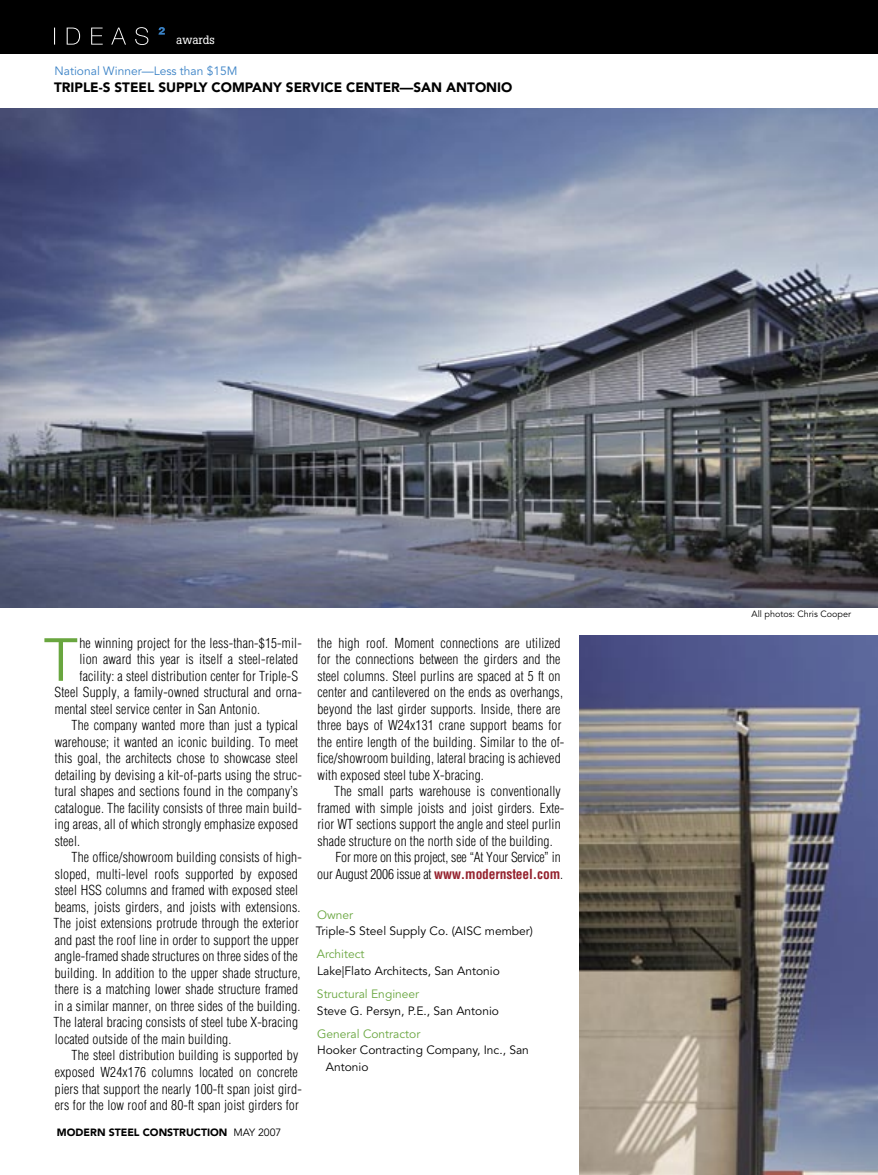
<style>
.page{position:relative;width:878px;height:1175px;background:#fff}
.page>*{position:absolute;margin:0;border:0;box-sizing:border-box;transform-origin:0 0}
.t1{font:60.15px "Avenir LT Std";color:#69a63f}
.t2{font:300 condensed 13.5px/16.5px "Helvetica";letter-spacing:.01em;color:#000}
.t3{font:300 condensed 13.5px "Helvetica";letter-spacing:-.01em;color:#000}
.t4{font:900 13.5px "Avenir LT Std";color:#000}
.t5{font:12px/16.5px "Avenir LT Std";color:#000}
.t6{font:12px "Avenir LT Std";color:#69a63f}
.t7{font:12px "Avenir LT Std";color:#3a82c6}
.t8{font:12px "Boton";color:#fff}
.t9{font:900 10.5px "Avenir LT Std";color:#000}
.t10{font:9px "Avenir LT Std";color:#000}
.s1{font-weight:400}
.s2{font-weight:700;color:#94212d}
</style>
<div class="page">
<div style="left:0;top:0;width:878px;height:54px;background:#000"></div>
<svg style="left:54px;top:27px;width:94px;height:18px"></svg>
<svg style="left:158px;top:27px;width:7px;height:8px"></svg>
<img style="left:579px;top:636px;width:299px;height:538px">
<img style="left:0;top:108px;width:878px;height:499px">
<p class="t8" style="left:176px;top:33px;width:40px">awards</p>
<p class="t7" style="left:55px;top:64px;width:184px">National Winner—Less than $15M</p>
<p class="t4" style="left:54px;top:79px;width:460px">TRIPLE-S STEEL SUPPLY COMPANY SERVICE CENTER—SAN ANTONIO</p>
<h1 class="t1" style="left:44px;top:625px;width:36px">T</h1>
<p class="t2" style="left:79px;top:634px;width:224px">he winning project for the less-than-$15-mil-</p>
<p class="t2" style="left:79px;top:651px;width:220px">lion award this year is itself a steel-related</p>
<p class="t2" style="left:80px;top:667px;width:220px">facility: a steel distribution center for Triple-S</p>
<p class="t2" style="left:55px;top:684px;width:249px">Steel Supply, a family-owned structural and orna-</p>
<p class="t2" style="left:55px;top:700px;width:207px">mental steel service center in San Antonio.</p>
<p class="t2" style="left:72px;top:717px;width:228px">The company wanted more than just a typical</p>
<p class="t2" style="left:55px;top:733px;width:245px">warehouse; it wanted an iconic building. To meet</p>
<p class="t2" style="left:55px;top:750px;width:245px">this goal, the architects chose to showcase steel</p>
<p class="t2" style="left:55px;top:766px;width:248px">detailing by devising a kit-of-parts using the struc-</p>
<p class="t2" style="left:55px;top:783px;width:245px">tural shapes and sections found in the company’s</p>
<p class="t2" style="left:55px;top:799px;width:248px">catalogue. The facility consists of three main build-</p>
<p class="t2" style="left:55px;top:816px;width:245px">ing areas, all of which strongly emphasize exposed</p>
<p class="t2" style="left:55px;top:832px;width:27px">steel.</p>
<p class="t2" style="left:72px;top:849px;width:232px">The office/showroom building consists of high-</p>
<p class="t2" style="left:55px;top:865px;width:245px">sloped, multi-level roofs supported by exposed</p>
<p class="t2" style="left:55px;top:882px;width:245px">steel HSS columns and framed with exposed steel</p>
<p class="t2" style="left:55px;top:898px;width:247px">beams, joists girders, and joists with extensions.</p>
<p class="t2" style="left:54px;top:915px;width:247px">The joist extensions protrude through the exterior</p>
<p class="t2" style="left:55px;top:931px;width:245px">and past the roof line in order to support the upper</p>
<p class="t2" style="left:55px;top:948px;width:244px">angle-framed shade structures on three sides of the</p>
<p class="t2" style="left:55px;top:964px;width:247px">building. In addition to the upper shade structure,</p>
<p class="t2" style="left:55px;top:981px;width:244px">there is a matching lower shade structure framed</p>
<p class="t2" style="left:55px;top:997px;width:247px">in a similar manner, on three sides of the building.</p>
<p class="t2" style="left:54px;top:1014px;width:246px">The lateral bracing consists of steel tube X-bracing</p>
<p class="t2" style="left:55px;top:1030px;width:178px">located outside of the main building.</p>
<p class="t2" style="left:72px;top:1047px;width:228px">The steel distribution building is supported by</p>
<p class="t2" style="left:55px;top:1063px;width:244px">exposed W24x176 columns located on concrete</p>
<p class="t2" style="left:55px;top:1080px;width:248px">piers that support the nearly 100-ft span joist gird-</p>
<p class="t2" style="left:55px;top:1096px;width:245px">ers for the low roof and 80-ft span joist girders for</p>
<p class="t9" style="left:57px;top:1125px;width:226px">MODERN STEEL CONSTRUCTION <span class="s1">MAY 2007</span></p>
<p class="t2" style="left:317px;top:634px;width:249px">the high roof. Moment connections are utilized for the connections between the girders and the steel columns. Steel purlins are spaced at 5 ft on center and cantilevered on the ends as overhangs, beyond the last girder supports. Inside, there are three bays of W24x131 crane support beams for the entire length of the building. Similar to the of&shy;fice/showroom building, lateral bracing is achieved with exposed steel tube X-bracing.</p>
<p class="t2" style="left:334px;top:783px;width:228px">The small parts warehouse is conventionally</p>
<p class="t2" style="left:317px;top:799px;width:248px">framed with simple joists and joist girders. Exte-</p>
<p class="t2" style="left:317px;top:816px;width:245px">rior WT sections support the angle and steel purlin</p>
<p class="t2" style="left:317px;top:832px;width:237px">shade structure on the north side of the building.</p>
<p class="t3" style="left:335px;top:849px;width:227px">For more on this project, see “At Your Service” in</p>
<p class="t3" style="left:317px;top:865px;width:247px">our August 2006 issue at <span class="s2">www.modernsteel.com</span>.</p>
<p class="t6" style="left:317px;top:907px;width:38px">Owner</p>
<p class="t5" style="left:316px;top:923px;width:219px">Triple-S Steel Supply Co. (AISC member)</p>
<p class="t6" style="left:317px;top:947px;width:49px">Architect</p>
<p class="t5" style="left:317px;top:962px;width:184px">Lake|Flato Architects, San Antonio</p>
<p class="t6" style="left:317px;top:987px;width:104px">Structural Engineer</p>
<p class="t5" style="left:317px;top:1002px;width:184px">Steve G. Persyn, P.E., San Antonio</p>
<p class="t6" style="left:317px;top:1026px;width:105px">General Contractor</p>
<p class="t5" style="left:326px;top:1042px;width:205px;text-indent:-9px">Hooker Contracting Company, Inc., San<br>Antonio</p>
<p class="t10" style="left:751px;top:608px;width:101px">All photos: Chris Cooper</p>
</div>
